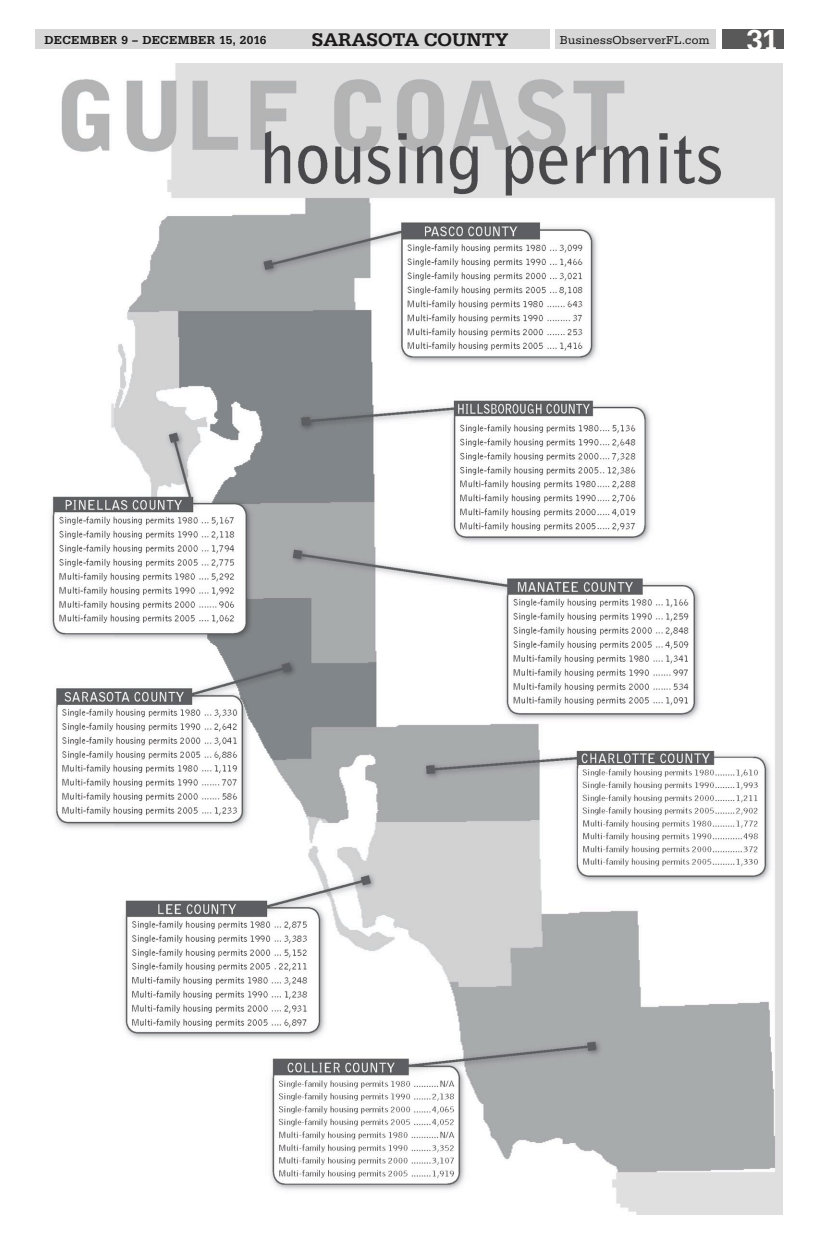
<style>
.page{position:relative;width:819px;height:1242px;background:#fff}
.page>*{position:absolute;margin:0;border:0;box-sizing:border-box;transform-origin:0 0}
.t1{font:500 30px "Serifa";color:#fffefd}
.t2{font:500 19px "Serifa";color:#1a1818}
.t3{font:500 12px "Serifa";letter-spacing:.025em;color:#1a1818}
.t4{font:12px "Serifa";letter-spacing:.03em;color:#1a1818}
</style>
<div class="page">
<div style="left:36px;top:29px;width:514px;height:20px;background:#d6d7d6"></div>
<div style="left:722px;top:29px;width:61px;height:20px;background:#585958"></div>
<div style="left:556px;top:29px;width:160px;height:20px;background:#d6d7d6"></div>
<img style="left:50px;top:63px;width:733px;height:1152px">
<p class="t3" style="left:45px;top:33px;width:223px">DECEMBER 9 – DECEMBER 15, 2016</p>
<h2 class="t2" style="left:312px;top:29px;width:198px">SARASOTA COUNTY</h2>
<p class="t4" style="left:560px;top:33px;width:151px">BusinessObserverFL.com</p>
<h1 class="t1" style="left:746px;top:22px;width:34px">31</h1>
</div>
